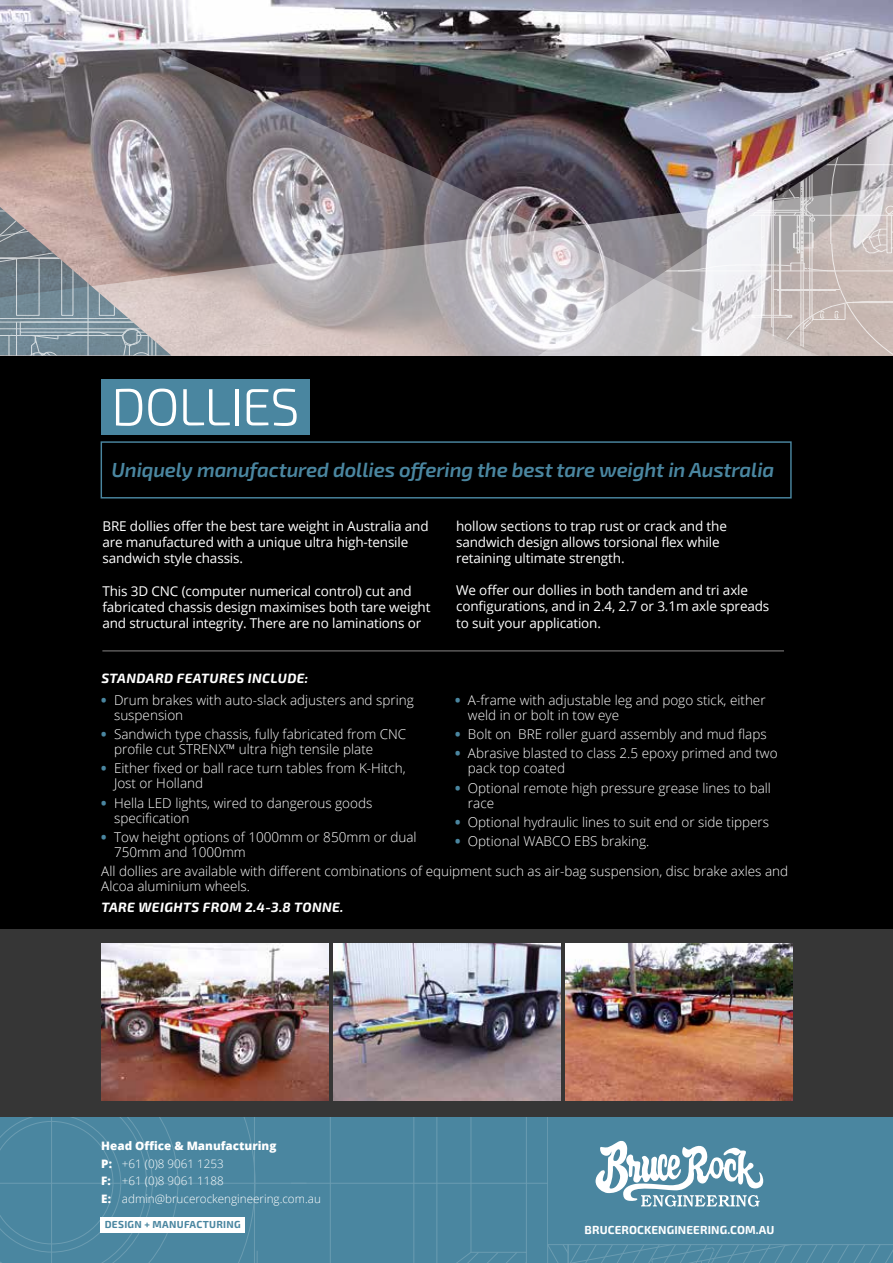
<style>
.page{position:relative;width:893px;height:1263px;background:#fff}
.page>*{position:absolute;margin:0;border:0;box-sizing:border-box;transform-origin:0 0}
.t1{font:300 52.5px "Exo 2.0";letter-spacing:-.02em;color:#fff}
.t2{font:italic 600 20.4px "Exo 2.0";letter-spacing:-.01em;color:#4a86a0}
.t3{font:300 13.5px/15px "Open Sans";color:#fff}
.t4{font:13.5px/16.2px "Open Sans";letter-spacing:-.01em;color:#fff}
.t5{font:italic 700 13.5px "Exo 2.0";letter-spacing:.03em;color:#fff}
.t6{font:300 11.7px/17.5px "Open Sans";color:#fff}
.t7{font:700 11.7px "Exo 2.0";letter-spacing:.01em;color:#fff}
.t8{font:700 10.2px "Exo 2.0";letter-spacing:.03em;color:#4a86a0}
.s1{font-weight:800;color:#4a86a0}
.s2{font-weight:800}
</style>
<div class="page">
<div style="left:0;top:355px;width:893px;height:574px;background:#000"></div>
<div style="left:258px;top:1117px;width:68px;height:64px;background:#4a86a0"></div>
<div style="left:258px;top:1181px;width:68px;height:81px;background:#4a86a0"></div>
<hr style="left:0;top:1262px;width:893px;height:1px;background:#81abbd">
<hr style="left:291px;top:1183px;width:602px;height:1px;background:#81abbd">
<div style="left:0;top:1117px;width:258px;height:146px;background:#4a86a0"></div>
<hr style="left:0;top:1183px;width:306px;height:1px;background:#81abbd">
<div style="left:101px;top:1217px;width:144px;height:15px;background:#fff"></div>
<svg style="left:326px;top:1117px;width:567px;height:146px;background:#548ca5"></svg>
<div style="left:0;top:929px;width:893px;height:188px;background:#363636"></div>
<img style="left:0;top:0;width:893px;height:163px">
<svg style="left:172px;top:163px;width:481px;height:192px;background:#a59ea2"></svg>
<hr style="left:789px;top:382px;width:104px;height:1px;background:#fff">
<hr style="left:847px;top:490px;width:46px;height:1px;background:#fff">
<hr style="left:892px;top:68px;width:1px;height:287px;background:#fff">
<svg style="left:190px;top:335px;width:4px;height:4px"></svg>
<svg style="left:219px;top:315px;width:5px;height:4px"></svg>
<hr style="left:186px;top:174px;width:1px;height:181px;background:#fff">
<img style="left:653px;top:113px;width:240px;height:243px">
<hr style="left:690px;top:287px;width:1px;height:68px;background:#fff">
<svg style="left:0;top:68px;width:172px;height:287px;background:#9b9497"></svg>
<div style="left:101px;top:379px;width:208px;height:56px;background:#4a86a0"></div>
<div style="left:101px;top:441px;width:691px;height:57px;border:1px solid #4a86a0"></div>
<hr style="left:102px;top:650px;width:682px;height:2px;background:#5d5c5c">
<img style="left:565px;top:944px;width:227px;height:156px">
<img style="left:102px;top:944px;width:227px;height:156px">
<img style="left:334px;top:944px;width:226px;height:156px">
<h1 class="t1" style="left:111px;top:377px;width:190px">DOLLIES</h1>
<h2 class="t2" style="left:112px;top:458px;width:664px">Uniquely manufactured dollies offering the best tare weight in Australia</h2>
<p class="t4" style="left:102px;top:517px;width:328px">BRE dollies offer the best tare weight in Australia and are manufactured with a unique ultra high-tensile sandwich style chassis.</p>
<p class="t4" style="left:102px;top:582px;width:330px">This 3D CNC (computer numerical control) cut and fabricated chassis design maximises both tare weight and structural integrity. There are no laminations or</p>
<p class="t4" style="left:456px;top:517px;width:272px">hollow sections to trap rust or crack and the sandwich design allows torsional flex while retaining ultimate strength.</p>
<p class="t4" style="left:456px;top:582px;width:315px">We offer our dollies in both tandem and tri axle configurations, and in 2.4, 2.7 or 3.1m axle spreads to suit your application.</p>
<p class="t5" style="left:101px;top:670px;width:209px">STANDARD FEATURES INCLUDE:</p>
<p class="t3" style="left:114px;top:692px;width:301px;text-indent:-13px"><span class="s1">•</span> Drum brakes with auto-slack adjusters and spring suspension</p>
<p class="t3" style="left:114px;top:726px;width:294px;text-indent:-13px"><span class="s1">•</span> Sandwich type chassis, fully fabricated from CNC profile cut STRENX™ ultra high tensile plate</p>
<p class="t3" style="left:114px;top:760px;width:293px;text-indent:-13px"><span class="s1">•</span> Either fixed or ball race turn tables from K-Hitch,<br>Jost or Holland</p>
<p class="t3" style="left:114px;top:795px;width:260px;text-indent:-13px"><span class="s1">•</span> Hella LED lights, wired to dangerous goods specification</p>
<p class="t3" style="left:114px;top:829px;width:304px;text-indent:-13px"><span class="s1">•</span> Tow height options of 1000mm or 850mm or dual<br>750mm and 1000mm</p>
<p class="t3" style="left:468px;top:692px;width:299px;text-indent:-13px"><span class="s1">•</span> A-frame with adjustable leg and pogo stick, either weld in or bolt in tow eye</p>
<p class="t3" style="left:455px;top:726px;width:313px"><span class="s1">•</span> Bolt on BRE roller guard assembly and mud flaps</p>
<p class="t3" style="left:468px;top:745px;width:311px;text-indent:-13px"><span class="s1">•</span> Abrasive blasted to class 2.5 epoxy primed and two pack top coated</p>
<p class="t3" style="left:468px;top:780px;width:304px;text-indent:-13px"><span class="s1">•</span> Optional remote high pressure grease lines to ball race</p>
<p class="t3" style="left:455px;top:814px;width:315px"><span class="s1">•</span> Optional hydraulic lines to suit end or side tippers</p>
<p class="t3" style="left:455px;top:833px;width:196px"><span class="s1">•</span> Optional WABCO EBS braking.</p>
<p class="t3" style="left:101px;top:863px;width:688px">All dollies are available with different combinations of equipment such as air-bag suspension, disc brake axles and<br>Alcoa aluminium wheels.</p>
<p class="t5" style="left:101px;top:899px;width:244px">TARE WEIGHTS FROM 2.4-3.8 TONNE.</p>
<p class="t6" style="left:101px;top:1137px;width:221px"><span class="s2">Head Office &amp; Manufacturing<br>P:</span> +61 (0)8 9061 1253<br><span class="s2">F:</span> +61 (0)8 9061 1188<br><span class="s2">E:</span> admin@brucerockengineering.com.au</p>
<p class="t8" style="left:105px;top:1218px;width:138px">DESIGN + MANUFACTURING</p>
<p class="t7" style="left:585px;top:1222px;width:191px">BRUCEROCKENGINEERING.COM.AU</p>
</div>
